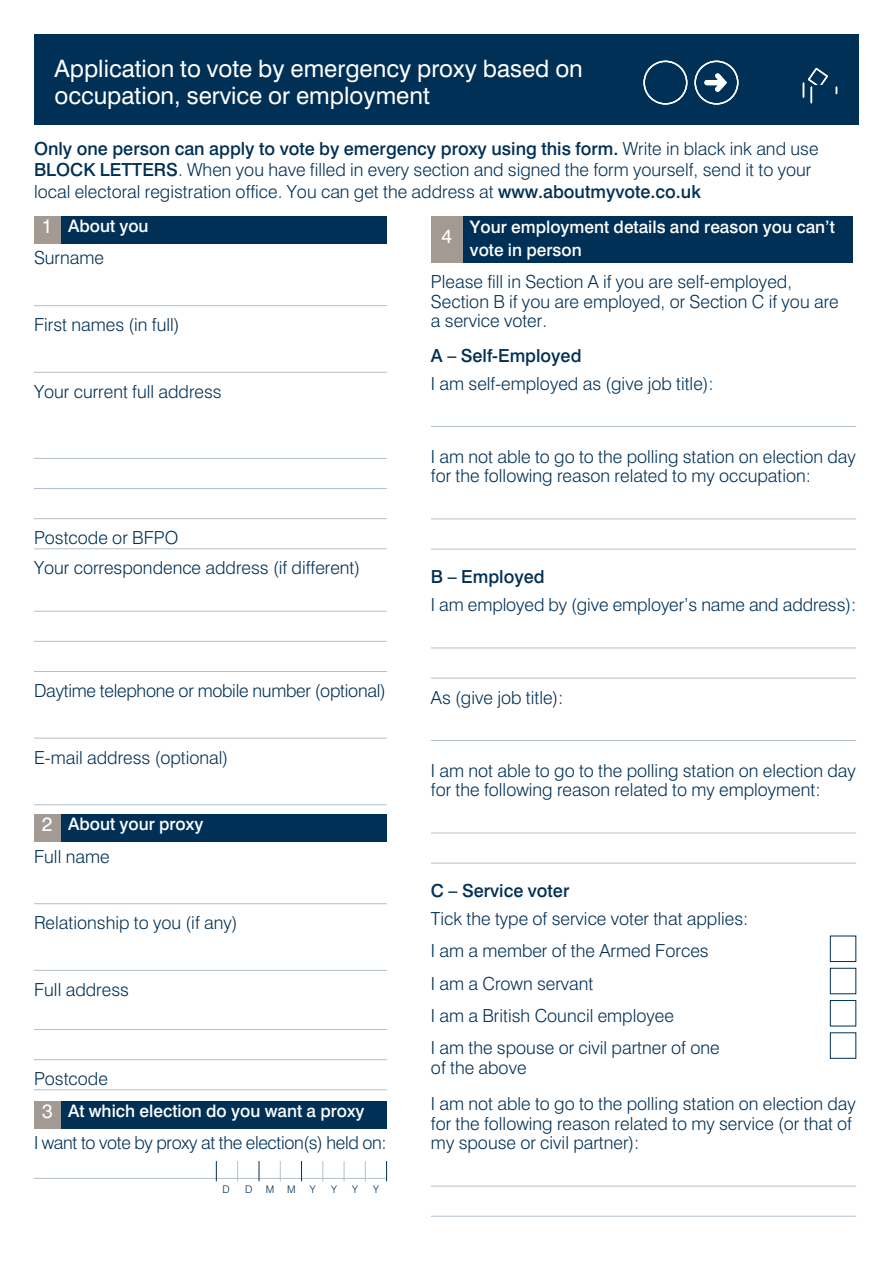
<style>
.page{position:relative;width:893px;height:1263px;background:#fff}
.page>*{position:absolute;margin:0;border:0;box-sizing:border-box;transform-origin:0 0}
.t1{font:24px/27px "Swiss 721 BT";color:#fff}
.t2{font:19.5px "Swiss 721 BT";color:#fff}
.t3{font:300 18px/19.5px "Swiss 721 BT";color:#003055}
.t4{font:300 18px "Swiss 721 BT";letter-spacing:-.02em;color:#003055}
.t5{font:500 18px "Swiss 721 BT";color:#003055}
.t6{font:500 17.25px/22.5px "Swiss 721 BT";color:#fff}
.t7{font:300 10.5px "Swiss 721 BT";color:#003055}
.s1{font-weight:500}
.s2{font-weight:400;font-size:19.5px}
</style>
<div class="page">
<hr style="left:431px;top:426px;width:425px;height:1px;background:#b3c1cc">
<hr style="left:431px;top:519px;width:425px;height:1px;background:#b3c1cc">
<hr style="left:431px;top:549px;width:425px;height:1px;background:#b3c1cc">
<hr style="left:431px;top:648px;width:425px;height:1px;background:#b3c1cc">
<hr style="left:431px;top:678px;width:425px;height:1px;background:#b3c1cc">
<hr style="left:431px;top:740px;width:425px;height:1px;background:#b3c1cc">
<hr style="left:431px;top:833px;width:425px;height:1px;background:#b3c1cc">
<hr style="left:431px;top:863px;width:425px;height:1px;background:#b3c1cc">
<hr style="left:431px;top:1186px;width:425px;height:1px;background:#b3c1cc">
<hr style="left:431px;top:1216px;width:425px;height:1px;background:#b3c1cc">
<hr style="left:34px;top:305px;width:353px;height:1px;background:#b3c1cc">
<hr style="left:34px;top:372px;width:353px;height:1px;background:#b3c1cc">
<hr style="left:34px;top:458px;width:353px;height:1px;background:#b3c1cc">
<hr style="left:34px;top:488px;width:353px;height:1px;background:#b3c1cc">
<hr style="left:34px;top:518px;width:353px;height:1px;background:#b3c1cc">
<hr style="left:34px;top:548px;width:353px;height:1px;background:#b3c1cc">
<hr style="left:34px;top:611px;width:353px;height:1px;background:#b3c1cc">
<hr style="left:34px;top:641px;width:353px;height:1px;background:#b3c1cc">
<hr style="left:34px;top:671px;width:353px;height:1px;background:#b3c1cc">
<hr style="left:34px;top:738px;width:353px;height:1px;background:#b3c1cc">
<hr style="left:34px;top:804px;width:353px;height:1px;background:#b3c1cc">
<hr style="left:34px;top:903px;width:353px;height:1px;background:#b3c1cc">
<hr style="left:34px;top:970px;width:353px;height:1px;background:#b3c1cc">
<hr style="left:34px;top:1029px;width:353px;height:1px;background:#b3c1cc">
<hr style="left:34px;top:1059px;width:353px;height:1px;background:#b3c1cc">
<hr style="left:34px;top:1089px;width:353px;height:1px;background:#b3c1cc">
<div style="left:34px;top:216px;width:353px;height:28px;background:#003055"></div>
<div style="left:34px;top:216px;width:27px;height:28px;background:#a49a94"></div>
<div style="left:431px;top:216px;width:422px;height:47px;background:#003055"></div>
<div style="left:431px;top:216px;width:32px;height:47px;background:#a49a94"></div>
<div style="left:34px;top:814px;width:353px;height:28px;background:#003055"></div>
<div style="left:34px;top:814px;width:27px;height:28px;background:#a49a94"></div>
<div style="left:34px;top:34px;width:825px;height:91px;background:#003055"></div>
<svg style="left:643px;top:61px;width:96px;height:44px"></svg>
<svg style="left:803px;top:68px;width:25px;height:35px"></svg>
<div style="left:34px;top:1101px;width:353px;height:28px;background:#003055"></div>
<div style="left:34px;top:1101px;width:27px;height:28px;background:#a49a94"></div>
<hr style="left:34px;top:1178px;width:353px;height:1px;background:#b3c1cc">
<svg style="left:216px;top:1161px;width:1px;height:20px"></svg>
<svg style="left:237px;top:1161px;width:1px;height:20px"></svg>
<svg style="left:259px;top:1161px;width:1px;height:20px"></svg>
<svg style="left:280px;top:1161px;width:1px;height:20px"></svg>
<svg style="left:301px;top:1161px;width:1px;height:20px"></svg>
<svg style="left:322px;top:1161px;width:1px;height:20px"></svg>
<svg style="left:344px;top:1161px;width:1px;height:20px"></svg>
<svg style="left:365px;top:1161px;width:1px;height:20px"></svg>
<svg style="left:386px;top:1161px;width:1px;height:20px"></svg>
<svg style="left:830px;top:935px;width:27px;height:124px"></svg>
<p class="t1" style="left:55px;top:54px;width:530px">Application to vote by emergency proxy based on occupation, service or employment</p>
<p class="t3" style="left:34px;top:137px;width:786px;line-height:21.6px"><span class="s1">Only one person can apply to vote by emergency proxy using this form.</span> Write in black ink and use<br><span class="s1">BLOCK LETTERS</span>. When you have filled in every section and signed the form yourself, send it to your local electoral registration office. You can get the address at <span class="s1">www.aboutmyvote.co.uk</span></p>
<p class="t2" style="left:442px;top:224px;width:12px">4</p>
<p class="t6" style="left:470px;top:216px;width:366px">Your employment details and reason you can’t vote in person</p>
<p class="t6" style="left:42px;top:215px;width:108px"><span class="s2">1</span> About you</p>
<p class="t3" style="left:34px;top:248px;width:72px">Surname</p>
<p class="t3" style="left:431px;top:272px;width:363px">Please fill in Section A if you are self-employed,</p>
<p class="t3" style="left:431px;top:291px;width:409px">Section B if you are employed, or Section C if you are</p>
<p class="t3" style="left:34px;top:315px;width:147px">First names (in full)</p>
<p class="t3" style="left:431px;top:311px;width:118px">a service voter.</p>
<p class="t5" style="left:431px;top:344px;width:152px">A – Self-Employed</p>
<p class="t3" style="left:34px;top:381px;width:189px">Your current full address</p>
<p class="t3" style="left:431px;top:373px;width:284px">I am self-employed as (give job title):</p>
<p class="t3" style="left:34px;top:522px;width:328px;line-height:30.2px">Postcode or BFPO<br>Your correspondence address (if different)</p>
<p class="t3" style="left:431px;top:446px;width:426px">I am not able to go to the polling station on election day for the following reason related to my occupation:</p>
<p class="t3" style="left:431px;top:562px;width:427px;line-height:28px"><span class="s1">B – Employed<br></span>I am employed by (give employer’s name and address):</p>
<p class="t3" style="left:34px;top:681px;width:353px">Daytime telephone or mobile number (optional)</p>
<p class="t3" style="left:431px;top:687px;width:134px">As (give job title):</p>
<p class="t3" style="left:34px;top:747px;width:196px">E-mail address (optional)</p>
<p class="t6" style="left:42px;top:813px;width:163px"><span class="s2">2</span> About your proxy</p>
<p class="t3" style="left:34px;top:846px;width:77px">Full name</p>
<p class="t3" style="left:34px;top:913px;width:205px">Relationship to you (if any)</p>
<p class="t3" style="left:34px;top:979px;width:96px">Full address</p>
<p class="t3" style="left:34px;top:1069px;width:75px">Postcode</p>
<p class="t6" style="left:42px;top:1099px;width:324px"><span class="s2">3</span> At which election do you want a proxy</p>
<p class="t4" style="left:34px;top:1132px;width:354px">I want to vote by proxy at the election(s) held on:</p>
<p class="t7" style="left:223px;top:1183px;width:9px">D</p>
<p class="t7" style="left:245px;top:1183px;width:9px">D</p>
<p class="t7" style="left:266px;top:1183px;width:31px">M M</p>
<p class="t7" style="left:310px;top:1183px;width:7px">Y</p>
<p class="t7" style="left:331px;top:1183px;width:7px">Y</p>
<p class="t7" style="left:352px;top:1183px;width:7px">Y</p>
<p class="t7" style="left:373px;top:1183px;width:7px">Y</p>
<p class="t3" style="left:431px;top:760px;width:426px">I am not able to go to the polling station on election day for the following reason related to my employment:</p>
<p class="t5" style="left:431px;top:880px;width:140px">C – Service voter</p>
<p class="t3" style="left:431px;top:902px;width:319px;line-height:32.2px">Tick the type of service voter that applies:<br>I am a member of the Armed Forces<br>I am a Crown servant<br>I am a British Council employee<br>I am the spouse or civil partner of one</p>
<p class="t3" style="left:431px;top:1057px;width:97px">of the above</p>
<p class="t3" style="left:431px;top:1094px;width:426px">I am not able to go to the polling station on election day for the following reason related to my service (or that of my spouse or civil partner):</p>
</div>
